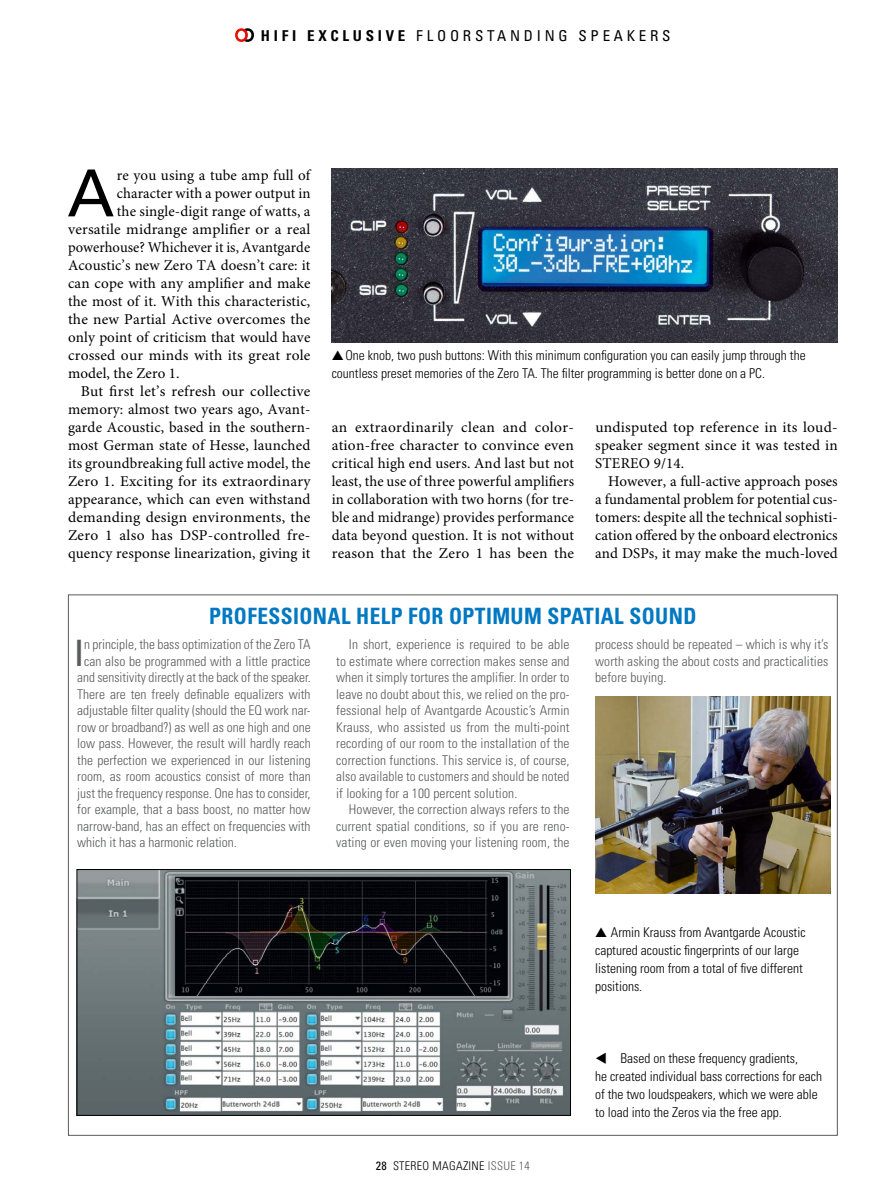
<style>
.page{position:relative;width:893px;height:1191px;background:#fff}
.page>*{position:absolute;margin:0;border:0;box-sizing:border-box;transform-origin:0 0}
.t1{font:64.8px "Univers LT Std";color:#000}
.t2{font:36.3px "Univers LT Std";color:#595a5a}
.t3{font:700 condensed 22.5px "Univers LT Std";letter-spacing:.02em;color:#0078c2;scale:.95 1}
.t4{font:15px/18px "Minion Pro";letter-spacing:.01em;color:#000;text-align:justify}
.t5{font:condensed 15px "Univers LT Std";letter-spacing:.25em;color:#000}
.t6{font:300 condensed 13.5px/16.5px "Univers LT Std";color:#595a5a;text-align:justify}
.t7{font:300 condensed 13.5px/18px "Univers LT Std";color:#000}
.t8{font:300 condensed 12px "Univers LT Std";letter-spacing:.025em;color:#000}
.s1{font-weight:700}
.s2{font-weight:400}
.s3{color:#595a5a}
</style>
<div class="page">
<svg style="left:235px;top:28px;width:19px;height:14px"></svg>
<svg style="left:76px;top:869px;width:495px;height:247px;background:#616769"></svg>
<img style="left:595px;top:696px;width:235px;height:197px">
<img style="left:332px;top:168px;width:506px;height:174px">
<p class="t5" style="left:261px;top:26px;width:411px"><span class="s1">HIFI EXCLUSIVE</span> FLOORSTANDING SPEAKERS</p>
<h1 class="t1" style="left:67px;top:155px;width:48px">A</h1>
<p class="t4" style="left:117px;top:167px;width:195px">re you using a tube amp full of</p>
<p class="t4" style="left:117px;top:185px;width:195px">character with a power output in</p>
<p class="t4" style="left:117px;top:203px;width:195px">the single-digit range of watts, a</p>
<p class="t4" style="left:68px;top:221px;width:244px">versatile midrange amplifier or a real</p>
<p class="t4" style="left:68px;top:239px;width:244px">powerhouse? Whichever it is, Avantgarde</p>
<p class="t4" style="left:68px;top:257px;width:244px">Acoustic’s new Zero TA doesn’t care: it</p>
<p class="t4" style="left:68px;top:275px;width:244px">can cope with any amplifier and make</p>
<p class="t4" style="left:68px;top:293px;width:244px">the most of it. With this characteristic,</p>
<p class="t4" style="left:68px;top:311px;width:244px">the new Partial Active overcomes the</p>
<p class="t4" style="left:68px;top:329px;width:244px">only point of criticism that would have</p>
<p class="t4" style="left:68px;top:347px;width:244px">crossed our minds with its great role</p>
<p class="t4" style="left:68px;top:365px;width:113px">model, the Zero 1.</p>
<p class="t4" style="left:81px;top:383px;width:231px">But first let’s refresh our collective</p>
<p class="t4" style="left:68px;top:401px;width:244px">memory: almost two years ago, Avant-</p>
<p class="t4" style="left:68px;top:419px;width:244px">garde Acoustic, based in the southern-</p>
<p class="t4" style="left:68px;top:437px;width:244px">most German state of Hesse, launched</p>
<p class="t4" style="left:68px;top:455px;width:244px">its groundbreaking full active model, the</p>
<p class="t4" style="left:68px;top:473px;width:244px">Zero 1. Exciting for its extraordinary</p>
<p class="t4" style="left:68px;top:491px;width:244px">appearance, which can even withstand</p>
<p class="t4" style="left:68px;top:509px;width:244px">demanding design environments, the</p>
<p class="t4" style="left:68px;top:527px;width:244px">Zero 1 also has DSP-controlled fre-</p>
<p class="t4" style="left:68px;top:545px;width:244px">quency response linearization, giving it</p>
<p class="t7" style="left:332px;top:347px;width:475px">▲One knob, two push buttons: With this minimum configuration you can easily jump through the countless preset memories of the Zero TA. The filter programming is better done on a PC.</p>
<p class="t4" style="left:332px;top:419px;width:244px">an extraordinarily clean and color&shy;ation-free character to convince even critical high end users. And last but not least, the use of three powerful amplifiers in collaboration with two horns (for tre&shy;ble and midrange) provides performance data beyond question. It is not without reason that the Zero 1 has been the</p>
<p class="t4" style="left:595px;top:419px;width:244px">undisputed top reference in its loud&shy;speaker segment since it was tested in STEREO 9/14.</p>
<p class="t4" style="left:595px;top:473px;width:244px;text-indent:13px">However, a full-active approach poses a fundamental problem for potential cus&shy;tomers: despite all the technical sophisti&shy;cation offered by the onboard electronics and DSPs, it may make the much-loved</p>
<h3 class="t3" style="left:209px;top:602px;width:514px">PROFESSIONAL HELP FOR OPTIMUM SPATIAL SOUND</h3>
<h2 class="t2" style="left:74px;top:631px;width:12px">I</h2>
<p class="t6" style="left:84px;top:636px;width:228px">n principle, the bass optimization of the Zero TA</p>
<p class="t6" style="left:84px;top:653px;width:228px">can also be programmed with a little practice</p>
<p class="t6" style="left:77px;top:669px;width:235px">and sensitivity directly at the back of the speaker.</p>
<p class="t6" style="left:77px;top:686px;width:235px">There are ten freely definable equalizers with</p>
<p class="t6" style="left:77px;top:702px;width:235px">adjustable filter quality (should the EQ work nar-</p>
<p class="t6" style="left:77px;top:719px;width:235px">row or broadband?) as well as one high and one</p>
<p class="t6" style="left:77px;top:735px;width:235px">low pass. However, the result will hardly reach</p>
<p class="t6" style="left:77px;top:752px;width:235px">the perfection we experienced in our listening</p>
<p class="t6" style="left:77px;top:768px;width:235px">room, as room acoustics consist of more than</p>
<p class="t6" style="left:77px;top:785px;width:235px">just the frequency response. One has to consider,</p>
<p class="t6" style="left:77px;top:801px;width:235px">for example, that a bass boost, no matter how</p>
<p class="t6" style="left:77px;top:818px;width:235px">narrow-band, has an effect on frequencies with</p>
<p class="t6" style="left:77px;top:834px;width:161px">which it has a harmonic relation.</p>
<p class="t6" style="left:336px;top:636px;width:235px;text-indent:13px">In short, experience is required to be able to estimate where correction makes sense and when it simply tortures the amplifier. In order to leave no doubt about this, we relied on the pro&shy;fessional help of Avantgarde Acoustic’s Armin Krauss, who assisted us from the multi-point recording of our room to the installation of the correction functions. This service is, of course, also available to customers and should be noted if looking for a 100 percent solution.</p>
<p class="t6" style="left:336px;top:801px;width:235px;text-indent:13px">However, the correction always refers to the current spatial conditions, so if you are reno&shy;vating or even moving your listening room, the</p>
<p class="t6" style="left:595px;top:636px;width:235px">process should be repeated – which is why it’s worth asking the about costs and practicalities before buying.</p>
<p class="t8" style="left:376px;top:1158px;width:156px"><span class="s2">28</span> STEREO MAGAZINE <span class="s3">ISSUE 14</span></p>
<p class="t7" style="left:595px;top:923px;width:212px">▲ Armin Krauss from Avantgarde Acoustic captured acoustic fingerprints of our large listening room from a total of five different positions.</p>
<p class="t7" style="left:595px;top:1049px;width:229px">▼ Based on these frequency gradients,<br>he created individual bass corrections for each of the two loudspeakers, which we were able to load into the Zeros via the free app.</p>
</div>
